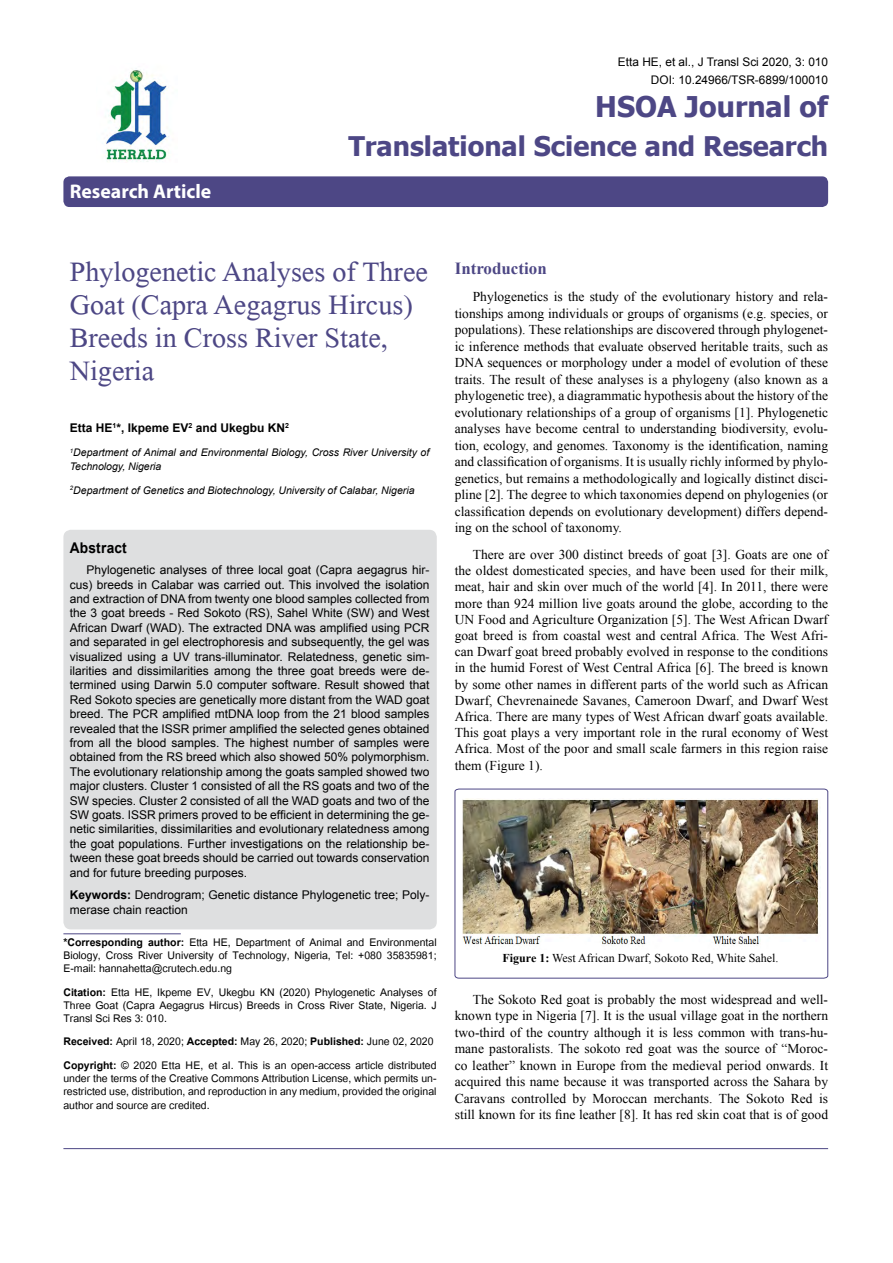
<style>
.page{position:relative;width:893px;height:1263px;background:#fff}
.page>*{position:absolute;margin:0;border:0;box-sizing:border-box;transform-origin:0 0}
.t1{font:42px/33px "Microsoft Himalaya";color:#4d4785}
.t2{font:700 28.5px "Tahoma";color:#4d4785}
.t3{font:700 27px "Tahoma";color:#4d4785}
.t4{font:700 19.8px "Myriad Hebrew";color:#fff}
.t5{font:700 16.95px "Times New Roman";color:#4d4785}
.t6{font:700 14.85px "Arial";letter-spacing:.015em;color:#000;scale:.93 1}
.t7{font:14.7px/13.2px "Utsaah";color:#000;text-align:justify}
.t8{font:13.5px/16.5px "Times New Roman";color:#000;text-align:justify}
.t9{font:12px/14.4px "Arial";color:#000;text-align:justify}
.t10{font:12px "Times New Roman";color:#000}
.t11{font:700 12px "Arial";color:#000}
.t12{font:11.85px/18px "Arial";color:#000;text-align:right}
.t13{font:italic 10.5px/13.5px "Arial";color:#000}
.s1{font-weight:700}
</style>
<div class="page">
<div style="left:63px;top:176px;width:765px;height:31px;background:#4d4785;border-radius:6px"></div>
<hr style="left:63px;top:933px;width:118px;height:1px;background:#4d4785">
<img style="left:105px;top:70px;width:64px;height:92px">
<hr style="left:63px;top:1148px;width:765px;height:1px;background:#4d4785">
<div style="left:63px;top:530px;width:374px;height:399px;background:#dedfe0;border-radius:8px"></div>
<svg style="left:455px;top:789px;width:373px;height:189px"></svg>
<img style="left:463px;top:798px;width:358px;height:151px">
<h3 class="t4" style="left:70px;top:180px;width:143px">Research Article</h3>
<p class="t12" style="left:618px;top:53px;width:212px">Etta HE, et al., J Transl Sci 2020, 3: 010<br>DOI: 10.24966/TSR-6899/100010</p>
<h2 class="t2" style="left:595px;top:87px;width:234px">HSOA Journal of</h2>
<h3 class="t3" style="left:348px;top:128px;width:481px">Translational Science and Research</h3>
<h1 class="t1" style="left:70px;top:250px;width:360px">Phylogenetic Analyses of Three<br>Goat (Capra Aegagrus Hircus)<br>Breeds in Cross River State,<br>Nigeria</h1>
<p class="t11" style="left:70px;top:420px;width:221px">Etta HE<sup>1</sup>*, Ikpeme EV<sup>2</sup> and Ukegbu KN<sup>2</sup></p>
<p class="t13" style="left:70px;top:446px;width:361px"><sup>1</sup>Department of Animal and Environmental Biology, Cross River University of<br>Technology, Nigeria</p>
<p class="t13" style="left:70px;top:484px;width:346px"><sup>2</sup>Department of Genetics and Biotechnology, University of Calabar, Nigeria</p>
<p class="t6" style="left:70px;top:538px;width:63px">Abstract</p>
<p class="t9" style="left:70px;top:563px;width:361px;text-indent:16px">Phylogenetic analyses of three local goat (Capra aegagrus hir&shy;cus) breeds in Calabar was carried out. This involved the isolation and extraction of DNA from twenty one blood samples collected from the 3 goat breeds - Red Sokoto (RS), Sahel White (SW) and West African Dwarf (WAD). The extracted DNA was amplified using PCR and separated in gel electrophoresis and subsequently, the gel was visualized using a UV trans-illuminator. Relatedness, genetic sim&shy;ilarities and dissimilarities among the three goat breeds were de&shy;termined using Darwin 5.0 computer software. Result showed that Red Sokoto species are genetically more distant from the WAD goat breed. The PCR amplified mtDNA loop from the 21 blood samples revealed that the ISSR primer amplified the selected genes obtained from all the blood samples. The highest number of samples were obtained from the RS breed which also showed 50% polymorphism.<br>The evolutionary relationship among the goats sampled showed two major clusters. Cluster 1 consisted of all the RS goats and two of the SW species. Cluster 2 consisted of all the WAD goats and two of the SW goats. ISSR primers proved to be efficient in determining the ge&shy;netic similarities, dissimilarities and evolutionary relatedness among the goat populations. Further investigations on the relationship be&shy;tween these goat breeds should be carried out towards conservation and for future breeding purposes.</p>
<p class="t9" style="left:70px;top:887px;width:361px;line-height:15px"><span class="s1">Keywords:</span> Dendrogram; Genetic distance Phylogenetic tree; Poly&shy;merase chain reaction</p>
<p class="t7" style="left:63px;top:936px;width:375px"><span class="s1">*Corresponding author:</span> Etta HE, Department of Animal and Environmental Biology, Cross River University of Technology, Nigeria, Tel: +080 35835981; E-mail: hannahetta@crutech.edu.ng</p>
<p class="t7" style="left:63px;top:987px;width:375px"><span class="s1">Citation:</span> Etta HE, Ikpeme EV, Ukegbu KN (2020) Phylogenetic Analyses of Three Goat (Capra Aegagrus Hircus) Breeds in Cross River State, Nigeria. J Transl Sci Res 3: 010.</p>
<p class="t7" style="left:63px;top:1030px;width:375px;line-height:24px"><span class="s1">Received:</span> April 18, 2020; <span class="s1">Accepted:</span> May 26, 2020; <span class="s1">Published:</span> June 02, 2020<br><span class="s1">Copyright:</span> © 2020 Etta HE, et al. This is an open-access article distributed</p>
<p class="t7" style="left:63px;top:1073px;width:375px">under the terms of the Creative Commons Attribution License, which permits un&shy;restricted use, distribution, and reproduction in any medium, provided the original author and source are credited.</p>
<p class="t5" style="left:455px;top:257px;width:93px">Introduction</p>
<p class="t8" style="left:455px;top:288px;width:375px;text-indent:18px">Phylogenetics is the study of the evolutionary history and rela&shy;tionships among individuals or groups of organisms (e.g. species, or populations). These relationships are discovered through phylogenet&shy;ic inference methods that evaluate observed heritable traits, such as DNA sequences or morphology under a model of evolution of these traits. The result of these analyses is a phylogeny (also known as a phylogenetic tree), a diagrammatic hypothesis about the history of the evolutionary relationships of a group of organisms [1]. Phylogenetic analyses have become central to understanding biodiversity, evolu&shy;tion, ecology, and genomes. Taxonomy is the identification, naming and classification of organisms. It is usually richly informed by phylo&shy;genetics, but remains a methodologically and logically distinct disci&shy;pline [2]. The degree to which taxonomies depend on phylogenies (or classification depends on evolutionary development) differs depend&shy;ing on the school of taxonomy.</p>
<p class="t8" style="left:455px;top:546px;width:375px;text-indent:18px">There are over 300 distinct breeds of goat [3]. Goats are one of the oldest domesticated species, and have been used for their milk, meat, hair and skin over much of the world [4]. In 2011, there were more than 924 million live goats around the globe, according to the UN Food and Agriculture Organization [5]. The West African Dwarf goat breed is from coastal west and central Africa. The West Afri&shy;can Dwarf goat breed probably evolved in response to the conditions in the humid Forest of West Central Africa [6]. The breed is known by some other names in different parts of the world such as African Dwarf, Chevrenainede Savanes, Cameroon Dwarf, and Dwarf West Africa. There are many types of West African dwarf goats available.<br>This goat plays a very important role in the rural economy of West Africa. Most of the poor and small scale farmers in this region raise them (Figure 1).</p>
<p class="t10" style="left:503px;top:950px;width:277px"><span class="s1">Figure 1:</span> West African Dwarf, Sokoto Red, White Sahel.</p>
<p class="t8" style="left:455px;top:991px;width:375px;text-indent:18px">The Sokoto Red goat is probably the most widespread and well&shy;known type in Nigeria [7]. It is the usual village goat in the northern two-third of the country although it is less common with trans-hu&shy;mane pastoralists. The sokoto red goat was the source of “Moroc&shy;co leather” known in Europe from the medieval period onwards. It acquired this name because it was transported across the Sahara by Caravans controlled by Moroccan merchants. The Sokoto Red is still known for its fine leather [8]. It has red skin coat that is of good</p>
</div>
